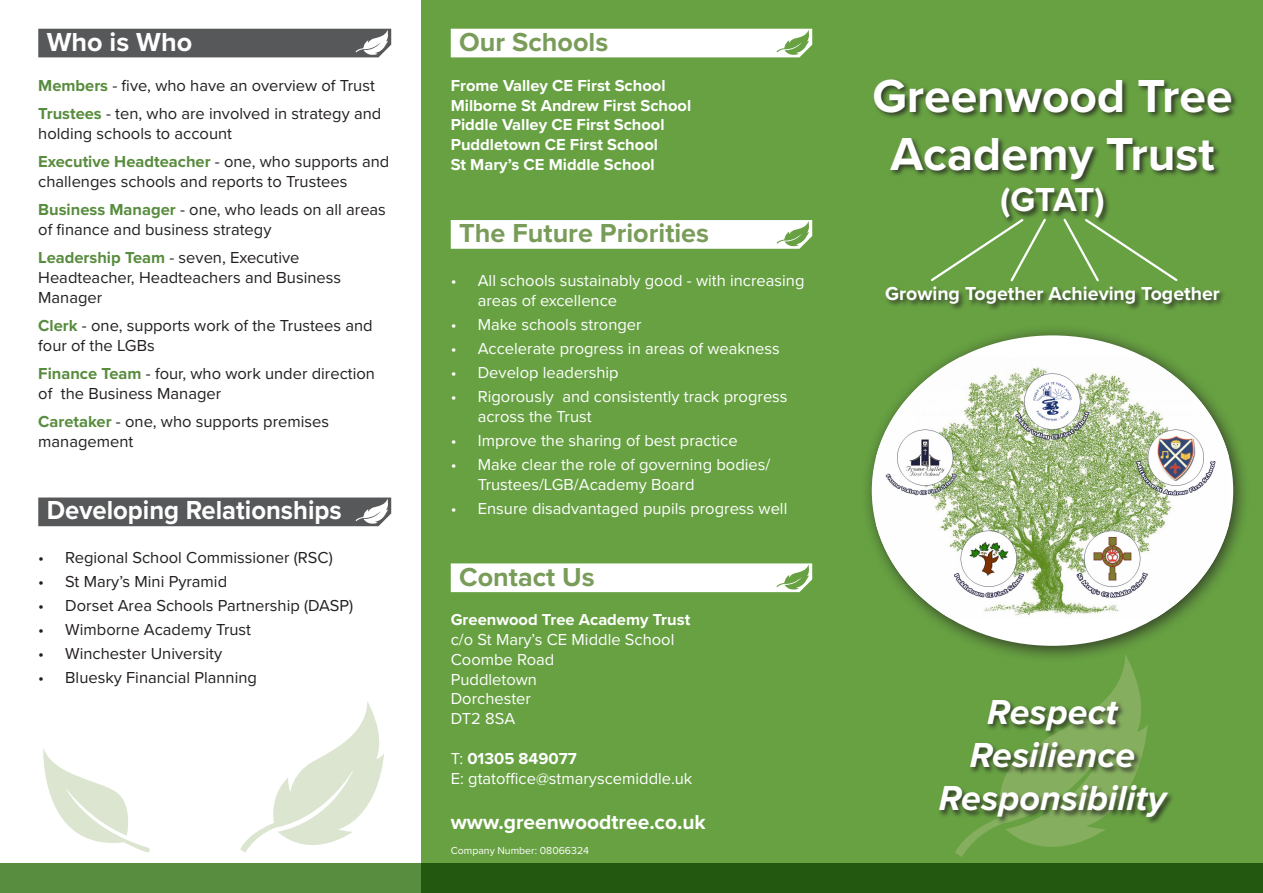
<style>
.page{position:relative;width:1263px;height:893px;background:#fff}
.page>*{position:absolute;margin:0;border:0;box-sizing:border-box;transform-origin:0 0}
.t1{font:700 48px "Proxima Nova";color:#fff}
.t2{font:italic 700 36px "Proxima Nova";color:#fff}
.t3{font:700 34.5px "Proxima Nova";color:#fff}
.Section_Heading_18{font:700 27px "Proxima Nova";color:#799c59}
.Section_Heading_18-2{font:700 27px "Proxima Nova";color:#fff;scale:.95 1}
.Section_Heading_18-3{font:700 27px "Proxima Nova";color:#fff}
.Body_Text{font:700 21px "Proxima Nova";color:#fff}
.t4{font:700 19.5px "Proxima Nova";color:#fff}
.Body_Text-2{font:16.5px/19.8px "Proxima Nova";color:#231f20}
.Body_Text-3{font:16.5px/19.8px "Proxima Nova";color:#fff}
.Body_Text-4{font:700 16.5px "Proxima Nova";color:#fff}
.Body_Text-5{font:10.5px "Proxima Nova";color:#fff}
.s1{font-weight:700;color:#588c3e}
.s2{font-weight:400}
</style>
<div class="page">
<svg style="left:38px;top:29px;width:353px;height:29px;background:#606163"></svg>
<svg style="left:38px;top:497px;width:353px;height:29px;background:#606163"></svg>
<div style="left:421px;top:0;width:842px;height:893px;background:#67a142"></div>
<svg style="left:955px;top:663px;width:185px;height:194px"></svg>
<div style="left:873px;top:78px;width:366px;height:233px;background:#231f20;opacity:.75"></div>
<div style="left:938px;top:698px;width:237px;height:127px;background:#231f20;opacity:.75"></div>
<svg style="left:451px;top:29px;width:361px;height:29px;background:#f6f9f4"></svg>
<svg style="left:451px;top:563px;width:361px;height:29px;background:#f7faf5"></svg>
<svg style="left:451px;top:220px;width:361px;height:29px;background:#f7faf6"></svg>
<svg style="left:1061px;top:217px;width:118px;height:66px"></svg>
<svg style="left:929px;top:217px;width:119px;height:66px"></svg>
<div style="left:860px;top:324px;width:390px;height:339px;background:#231f20;opacity:.75"></div>
<div style="left:872px;top:335px;width:361px;height:311px;background:#fff;border-radius:50%"></div>
<img style="left:876px;top:357px;width:353px;height:261px">
<svg style="left:0;top:863px;width:1263px;height:30px;background:#34691f"></svg>
<svg style="left:240px;top:701px;width:144px;height:152px"></svg>
<svg style="left:43px;top:748px;width:107px;height:105px"></svg>
<p class="Section_Heading_18-3" style="left:47px;top:26px;width:147px">Who is Who</p>
<p class="Body_Text-2" style="left:38px;top:76px;width:338px"><span class="s1">Members</span> - five, who have an overview of Trust</p>
<p class="Body_Text-2" style="left:38px;top:104px;width:345px"><span class="s1">Trustees</span> - ten, who are involved in strategy and holding schools to account</p>
<p class="Body_Text-2" style="left:38px;top:152px;width:353px"><span class="s1">Executive Headteacher</span> - one, who supports and challenges schools and reports to Trustees</p>
<p class="Body_Text-2" style="left:38px;top:200px;width:349px"><span class="s1">Business Manager</span> - one, who leads on all areas of finance and business strategy</p>
<p class="Body_Text-2" style="left:38px;top:248px;width:304px"><span class="s1">Leadership Team</span> - seven, Executive<br>Headteacher, Headteachers and Business<br>Manager</p>
<p class="Body_Text-2" style="left:38px;top:316px;width:336px"><span class="s1">Clerk</span> - one, supports work of the Trustees and four of the LGBs</p>
<p class="Body_Text-2" style="left:38px;top:364px;width:338px"><span class="s1">Finance Team</span> - four, who work under direction of the Business Manager</p>
<p class="Body_Text-2" style="left:38px;top:412px;width:292px"><span class="s1">Caretaker</span> - one, who supports premises management</p>
<p class="Section_Heading_18-2" style="left:47px;top:494px;width:312px">Developing Relationships</p>
<p class="Body_Text-2" style="left:38px;top:548px;width:296px">• Regional School Commissioner (RSC)</p>
<p class="Body_Text-2" style="left:38px;top:572px;width:190px">• St Mary’s Mini Pyramid</p>
<p class="Body_Text-2" style="left:38px;top:596px;width:317px">• Dorset Area Schools Partnership (DASP)</p>
<p class="Body_Text-2" style="left:38px;top:620px;width:214px">• Wimborne Academy Trust</p>
<p class="Body_Text-2" style="left:38px;top:644px;width:185px">• Winchester University</p>
<p class="Body_Text-2" style="left:38px;top:668px;width:220px">• Bluesky Financial Planning</p>
<p class="Section_Heading_18" style="left:459px;top:26px;width:150px">Our Schools</p>
<p class="Body_Text-4" style="left:451px;top:75px;width:216px">Frome Valley CE First School</p>
<p class="Body_Text-4" style="left:451px;top:95px;width:242px">Milborne St Andrew First School</p>
<p class="Body_Text-4" style="left:451px;top:115px;width:215px">Piddle Valley CE First School</p>
<p class="Body_Text-4" style="left:451px;top:135px;width:209px">Puddletown CE First School</p>
<p class="Body_Text-4" style="left:451px;top:155px;width:205px">St Mary’s CE Middle School</p>
<p class="Section_Heading_18" style="left:459px;top:217px;width:251px">The Future Priorities</p>
<p class="Body_Text-3" style="left:478px;top:271px;width:328px;text-indent:-27px">• All schools sustainably good - with increasing areas of excellence</p>
<p class="Body_Text-3" style="left:451px;top:315px;width:192px">• Make schools stronger</p>
<p class="Body_Text-3" style="left:451px;top:339px;width:330px">• Accelerate progress in areas of weakness</p>
<p class="Body_Text-3" style="left:451px;top:363px;width:169px">• Develop leadership</p>
<p class="Body_Text-3" style="left:478px;top:387px;width:311px;text-indent:-27px">• Rigorously and consistently track progress across the Trust</p>
<p class="Body_Text-3" style="left:451px;top:431px;width:288px">• Improve the sharing of best practice</p>
<p class="Body_Text-3" style="left:478px;top:455px;width:294px;text-indent:-27px">• Make clear the role of governing bodies/<br>Trustees/LGB/Academy Board</p>
<p class="Body_Text-3" style="left:451px;top:498px;width:338px">• Ensure disadvantaged pupils progress well</p>
<p class="Section_Heading_18" style="left:459px;top:560px;width:137px">Contact Us</p>
<p class="Body_Text-4" style="left:451px;top:610px;width:241px">Greenwood Tree Academy Trust</p>
<p class="Body_Text-3" style="left:451px;top:630px;width:225px">c/o St Mary’s CE Middle School</p>
<p class="Body_Text-3" style="left:451px;top:650px;width:105px">Coombe Road</p>
<p class="Body_Text-3" style="left:451px;top:669px;width:88px">Puddletown</p>
<p class="Body_Text-3" style="left:451px;top:689px;width:82px">Dorchester</p>
<p class="Body_Text-3" style="left:451px;top:709px;width:66px">DT2 8SA</p>
<p class="Body_Text-4" style="left:451px;top:748px;width:127px"><span class="s2">T:</span> 01305 849077</p>
<p class="Body_Text-3" style="left:451px;top:768px;width:243px">E: gtatoffice@stmaryscemiddle.uk</p>
<p class="Body_Text" style="left:451px;top:809px;width:257px">www.greenwoodtree.co.uk</p>
<p class="Body_Text-5" style="left:451px;top:844px;width:140px">Company Number: 08066324</p>
<p class="t1" style="left:872px;top:68px;width:362px">Greenwood Tree</p>
<p class="t1" style="left:890px;top:125px;width:326px">Academy Trust</p>
<p class="t3" style="left:1000px;top:179px;width:106px">(GTAT)</p>
<p class="t4" style="left:885px;top:281px;width:336px">Growing Together Achieving Together</p>
<p class="t2" style="left:987px;top:690px;width:132px">Respect</p>
<p class="t2" style="left:970px;top:733px;width:167px">Resilience</p>
<p class="t2" style="left:939px;top:777px;width:229px">Responsibility</p>
</div>
